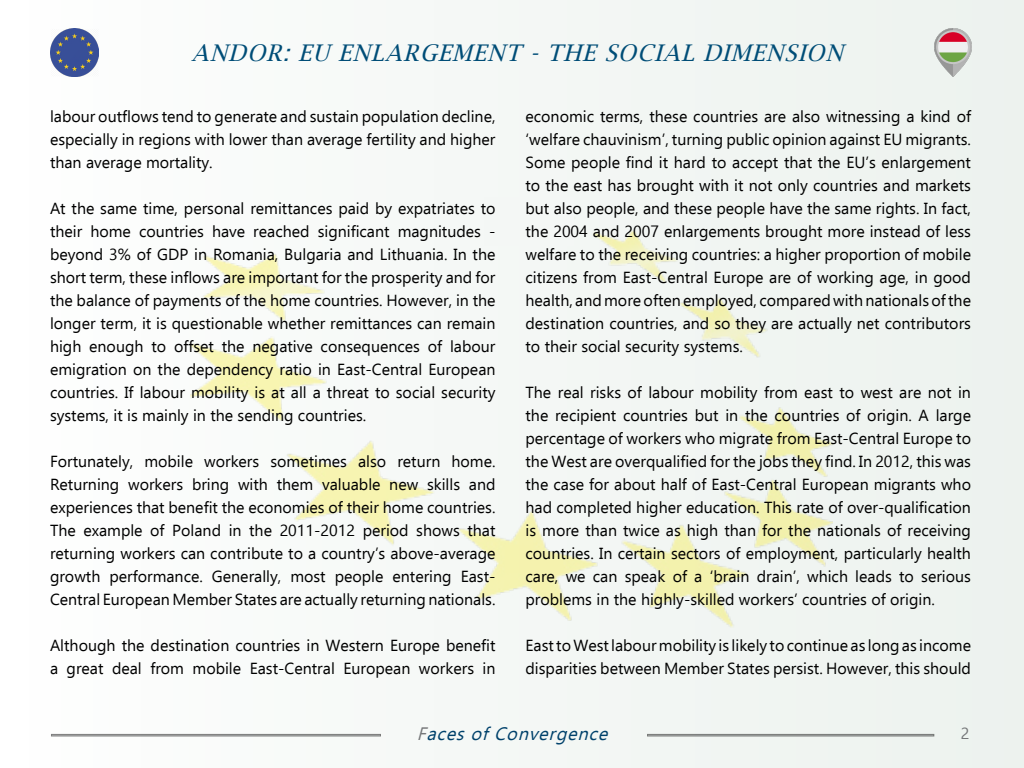
<style>
.page{position:relative;width:1024px;height:768px;background:#f4f8f5}
.page>*{position:absolute;margin:0;border:0;box-sizing:border-box;transform-origin:0 0}
.t1{font:italic 23px "Lucida Bright";color:#004d77}
.t2{font:italic 18px "Ebrima";color:#00416b}
.t3{font:16px/23px "Ebrima";color:#000;text-align:justify}
.t4{font:16px "Ebrima";color:#757779}
.s1{color:#757779}
</style>
<div class="page">
<img style="left:191px;top:217px;width:642px;height:410px">
<img style="left:50px;top:28px;width:49px;height:48px">
<img style="left:934px;top:28px;width:38px;height:48px">
<div style="left:484px;top:197px;width:90px;height:48px;background:#f4f7f5"></div>
<div style="left:304px;top:210px;width:47px;height:30px;background:#f8faf8"></div>
<h1 class="t1" style="left:192px;top:40px;width:660px">ANDOR: EU ENLARGEMENT - THE SOCIAL DIMENSION</h1>
<p class="t3" style="left:50px;top:105px;width:447px">labour outflows tend to generate and sustain population decline, especially in regions with lower than average fertility and higher than average mortality.</p>
<p class="t3" style="left:50px;top:197px;width:447px">At the same time, personal remittances paid by expatriates to their home countries have reached significant magnitudes - beyond 3% of GDP in Romania, Bulgaria and Lithuania. In the short term, these inflows are important for the prosperity and for the balance of payments of the home countries. However, in the longer term, it is questionable whether remittances can remain high enough to offset the negative consequences of labour emigration on the dependency ratio in East-Central European countries. If labour mobility is at all a threat to social security systems, it is mainly in the sending countries.</p>
<p class="t3" style="left:50px;top:450px;width:447px">Fortunately, mobile workers sometimes also return home.<br>Returning workers bring with them valuable new skills and experiences that benefit the economies of their home countries.<br>The example of Poland in the 2011-2012 period shows that returning workers can contribute to a country’s above-average growth performance. Generally, most people entering East-Central European Member States are actually returning nationals.</p>
<p class="t3" style="left:50px;top:634px;width:447px">Although the destination countries in Western Europe benefit a great deal from mobile East-Central European workers in</p>
<p class="t3" style="left:526px;top:105px;width:447px">economic terms, these countries are also witnessing a kind of ‘welfare chauvinism’, turning public opinion against EU migrants.<br>Some people find it hard to accept that the EU’s enlargement to the east has brought with it not only countries and markets but also people, and these people have the same rights. In fact, the 2004 and 2007 enlargements brought more instead of less welfare to the receiving countries: a higher proportion of mobile citizens from East-Central Europe are of working age, in good health, and more often employed, compared with nationals of the destination countries, and so they are actually net contributors to their social security systems.</p>
<p class="t3" style="left:526px;top:381px;width:447px">The real risks of labour mobility from east to west are not in the recipient countries but in the countries of origin. A large percentage of workers who migrate from East-Central Europe to the West are overqualified for the jobs they find. In 2012, this was the case for about half of East-Central European migrants who had completed higher education. This rate of over-qualification is more than twice as high than for the nationals of receiving countries. In certain sectors of employment, particularly health care, we can speak of a ‘brain drain’, which leads to serious problems in the highly-skilled workers’ countries of origin.</p>
<p class="t3" style="left:526px;top:633px;width:447px">East to West labour mobility is likely to continue as long as income disparities between Member States persist. However, this should</p>
<p class="t2" style="left:417px;top:721px;width:199px"><span class="s1">F</span>acesofConvergence</p>
<p class="t4" style="left:961px;top:722px;width:10px">2</p>
</div>
